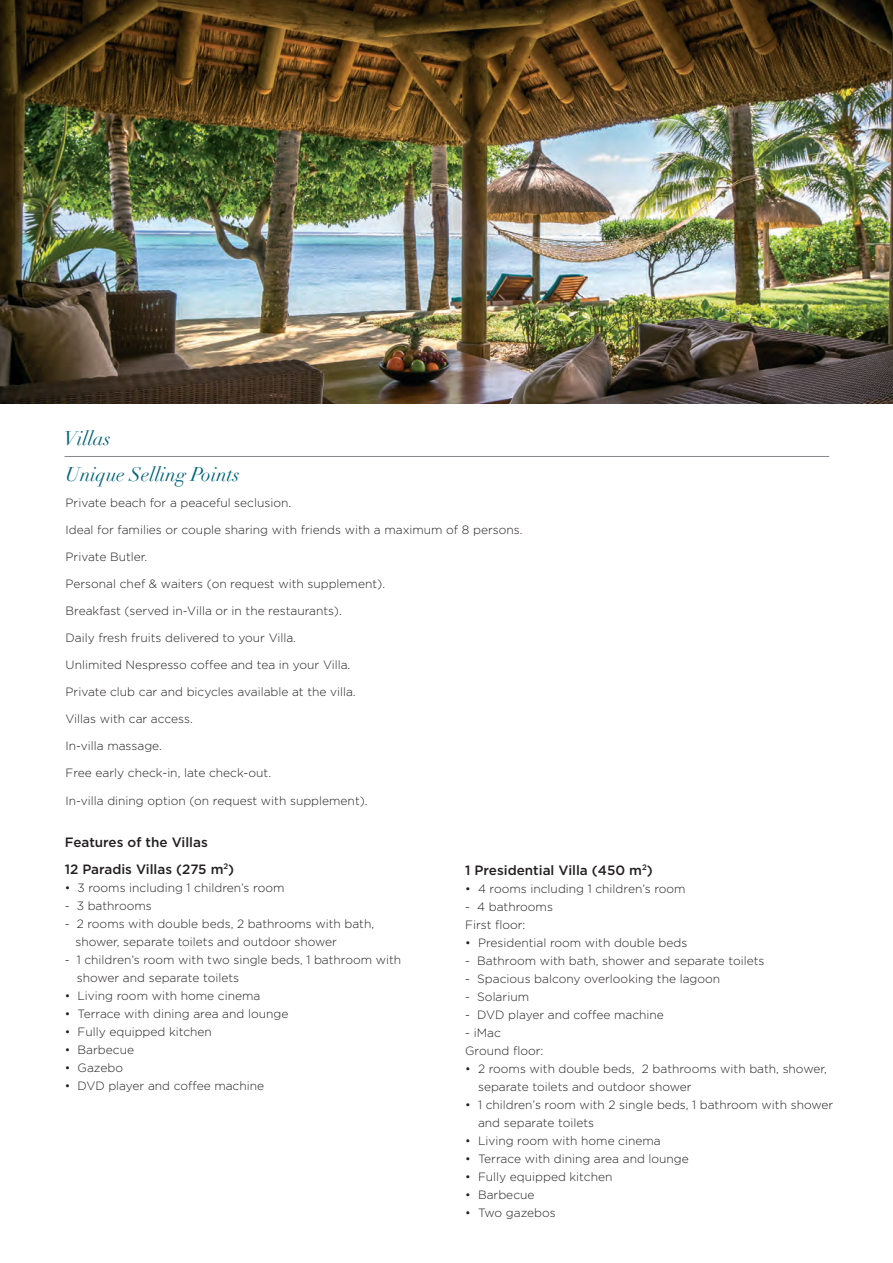
<style>
.page{position:relative;width:893px;height:1263px;background:#fff}
.page>*{position:absolute;margin:0;border:0;box-sizing:border-box;transform-origin:0 0}
.t1{font:italic 19.5px "Didot";color:#00657c}
.t2{font:500 13.5px "Gotham";color:#231f20}
.t3{font:300 12px/18px "Gotham";color:#231f20}
</style>
<div class="page">
<hr style="left:65px;top:456px;width:764px;height:1px;background:#86888e">
<img style="left:0;top:0;width:893px;height:404px">
<p class="t1" style="left:64px;top:426px;width:48px">Villas</p>
<p class="t1" style="left:66px;top:462px;width:175px">Unique Selling Points</p>
<p class="t3" style="left:66px;top:494px;width:227px">Private beach for a peaceful seclusion.</p>
<p class="t3" style="left:66px;top:521px;width:458px">Ideal for families or couple sharing with friends with a maximum of 8 persons.</p>
<p class="t3" style="left:66px;top:548px;width:83px">Private Butler.</p>
<p class="t3" style="left:66px;top:575px;width:321px">Personal chef &amp; waiters (on request with supplement).</p>
<p class="t3" style="left:66px;top:602px;width:278px">Breakfast (served in-Villa or in the restaurants).</p>
<p class="t3" style="left:66px;top:629px;width:232px">Daily fresh fruits delivered to your Villa.</p>
<p class="t3" style="left:66px;top:656px;width:286px">Unlimited Nespresso coffee and tea in your Villa.</p>
<p class="t3" style="left:66px;top:683px;width:292px">Private club car and bicycles available at the villa.</p>
<p class="t3" style="left:66px;top:710px;width:129px">Villas with car access.</p>
<p class="t3" style="left:66px;top:737px;width:98px">In-villa massage.</p>
<p class="t3" style="left:66px;top:764px;width:207px">Free early check-in, late check-out.</p>
<p class="t3" style="left:66px;top:792px;width:304px">In-villa dining option (on request with supplement).</p>
<p class="t2" style="left:65px;top:835px;width:145px">Features of the Villas</p>
<p class="t2" style="left:65px;top:861px;width:171px">12 Paradis Villas (275 m<sup>2</sup>)</p>
<p class="t3" style="left:65px;top:878px;width:221px">• 3 rooms including 1 children’s room</p>
<p class="t3" style="left:65px;top:896px;width:89px">- 3 bathrooms</p>
<p class="t3" style="left:76px;top:914px;width:300px;text-indent:-11px">- 2 rooms with double beds, 2 bathrooms with bath, shower, separate toilets and outdoor shower</p>
<p class="t3" style="left:77px;top:950px;width:326px;text-indent:-12px">- 1 children’s room with two single beds, 1 bathroom with shower and separate toilets</p>
<p class="t3" style="left:65px;top:986px;width:197px">• Living room with home cinema</p>
<p class="t3" style="left:65px;top:1004px;width:225px">• Terrace with dining area and lounge</p>
<p class="t3" style="left:65px;top:1022px;width:149px">• Fully equipped kitchen</p>
<p class="t3" style="left:65px;top:1040px;width:71px">• Barbecue</p>
<p class="t3" style="left:65px;top:1058px;width:60px">• Gazebo</p>
<p class="t3" style="left:65px;top:1076px;width:201px">• DVD player and coffee machine</p>
<p class="t2" style="left:465px;top:862px;width:189px">1 Presidential Villa (450 m<sup>2</sup>)</p>
<p class="t3" style="left:465px;top:879px;width:222px">• 4 rooms including 1 children’s room</p>
<p class="t3" style="left:465px;top:897px;width:89px">- 4 bathrooms</p>
<p class="t3" style="left:465px;top:915px;width:62px">First floor:</p>
<p class="t3" style="left:465px;top:933px;width:224px">• Presidential room with double beds</p>
<p class="t3" style="left:465px;top:951px;width:301px">- Bathroom with bath, shower and separate toilets</p>
<p class="t3" style="left:465px;top:969px;width:256px">- Spacious balcony overlooking the lagoon</p>
<p class="t3" style="left:465px;top:987px;width:65px">- Solarium</p>
<p class="t3" style="left:465px;top:1005px;width:200px">- DVD player and coffee machine</p>
<p class="t3" style="left:465px;top:1023px;width:37px">- iMac</p>
<p class="t3" style="left:465px;top:1041px;width:80px">Ground floor:</p>
<p class="t3" style="left:478px;top:1059px;width:350px;text-indent:-13px">• 2 rooms with double beds, 2 bathrooms with bath, shower, separate toilets and outdoor shower</p>
<p class="t3" style="left:478px;top:1095px;width:357px;text-indent:-13px">• 1 children’s room with 2 single beds, 1 bathroom with shower and separate toilets</p>
<p class="t3" style="left:465px;top:1131px;width:197px">• Living room with home cinema</p>
<p class="t3" style="left:465px;top:1149px;width:225px">• Terrace with dining area and lounge</p>
<p class="t3" style="left:465px;top:1167px;width:149px">• Fully equipped kitchen</p>
<p class="t3" style="left:465px;top:1185px;width:71px">• Barbecue</p>
<p class="t3" style="left:465px;top:1203px;width:92px">• Two gazebos</p>
</div>
